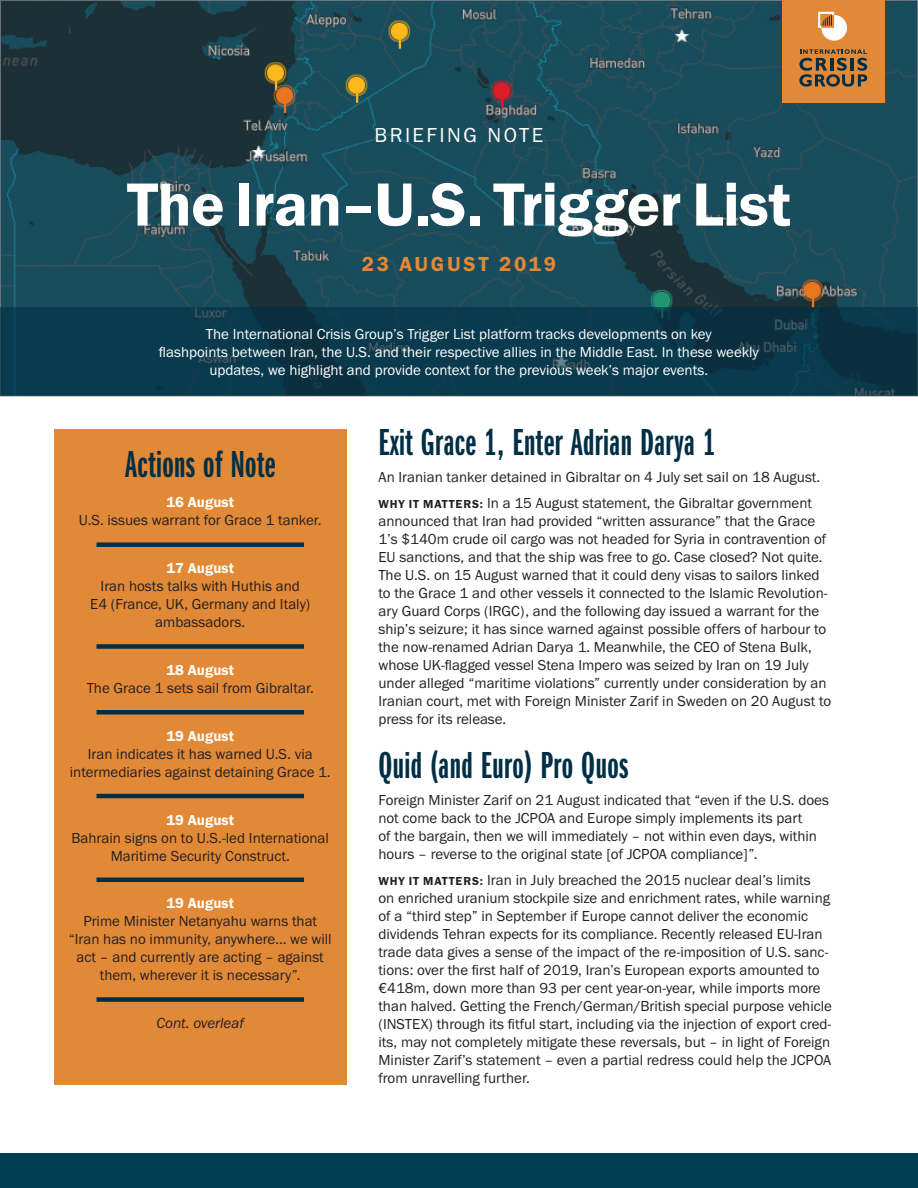
<style>
.page{position:relative;width:918px;height:1188px;background:#fff}
.page>*{position:absolute;margin:0;border:0;box-sizing:border-box;transform-origin:0 0}
.t1{font:63px "Franklin Gothic URW Dem";letter-spacing:-.01em;color:#fff}
._12_country_heading{font:39px "Franklin Gothic URW Ext Com D Dem";letter-spacing:.01em;color:#002f45}
._13_Actions_of_note{font:39px "Franklin Gothic URW Ext Com D Dem";letter-spacing:.01em;color:#002f45}
.t2{font:21px "Franklin Gothic URW Boo";letter-spacing:.115em;color:#fff}
.t3{font:21px "Franklin Gothic URW Dem";letter-spacing:.125em;color:#e28938}
._00_body_text{font:15px/18px "Franklin Gothic URW Boo";color:#231f20}
._01_AoN_body_text{font:15px/18px "Franklin Gothic URW Boo";color:#231f20;text-align:center}
._02_intro_text_in_ma{font:15px/18px "Franklin Gothic URW Boo";color:#fff;text-align:center}
._01_AoN_body_text-2{font:15px "Franklin Gothic URW Boo Ita";color:#231f20}
.s1{font-family:"Franklin Gothic URW Dem";color:#fff}
.s2{font-family:"Franklin Gothic URW Dem";font-size:12px}
</style>
<div class="page">
<img style="left:2px;top:2px;width:914px;height:305px">
<div style="left:0;top:1154px;width:918px;height:34px;background:#003e51"></div>
<svg style="left:0;top:307px;width:918px;height:89px;background:#0b384b"></svg>
<div style="left:54px;top:429px;width:293px;height:656px;background:#e28938"></div>
<div style="left:97px;top:542px;width:207px;height:5px;background:#002f45"></div>
<div style="left:97px;top:644px;width:207px;height:5px;background:#002f45"></div>
<div style="left:97px;top:710px;width:207px;height:5px;background:#002f45"></div>
<hr style="left:97px;top:794px;width:207px;height:4px;background:#002f45">
<hr style="left:97px;top:878px;width:207px;height:4px;background:#002f45">
<div style="left:97px;top:997px;width:207px;height:5px;background:#002f45"></div>
<div style="left:782px;top:0;width:102px;height:102px;background:#e28938"></div>
<svg style="left:799px;top:49px;width:68px;height:38px"></svg>
<svg style="left:818px;top:12px;width:29px;height:29px"></svg>
<p class="t2" style="left:375px;top:122px;width:170px">BRIEFING NOTE</p>
<p class="t1" style="left:127px;top:166px;width:665px">The Iran–U.S. Trigger List</p>
<p class="t3" style="left:362px;top:251px;width:196px">23 AUGUST 2019</p>
<p class="_02_intro_text_in_ma" style="left:159px;top:324px;width:601px">The International Crisis Group’s Trigger List platform tracks developments on key<br>flashpoints between Iran, the U.S. and their respective allies in the Middle East. In these weekly updates, we highlight and provide context for the previous week’s major events.</p>
<p class="_13_Actions_of_note" style="left:125px;top:443px;width:152px">Actions of Note</p>
<p class="_01_AoN_body_text" style="left:79px;top:493px;width:244px"><span class="s1">16 August<br></span>U.S. issues warrant for Grace 1 tanker.</p>
<p class="_01_AoN_body_text" style="left:90px;top:559px;width:222px"><span class="s1">17 August<br></span>Iran hosts talks with Huthis and<br>E4 (France, UK, Germany and Italy) ambassadors.</p>
<p class="_01_AoN_body_text" style="left:87px;top:661px;width:229px"><span class="s1">18 August<br></span>The Grace 1 sets sail from Gibraltar.</p>
<p class="_01_AoN_body_text" style="left:70px;top:726px;width:262px"><span class="s1">19 August<br></span>Iran indicates it has warned U.S. via intermediaries against detaining Grace 1.</p>
<p class="_01_AoN_body_text" style="left:72px;top:810px;width:259px"><span class="s1">19 August<br></span>Bahrain signs on to U.S.-led International<br>Maritime Security Construct.</p>
<p class="_01_AoN_body_text" style="left:69px;top:894px;width:264px"><span class="s1">19 August<br></span>Prime Minister Netanyahu warns that “Iran has no immunity, anywhere… we will act – and currently are acting – against them, wherever it is necessary”.</p>
<p class="_01_AoN_body_text-2" style="left:157px;top:1014px;width:89px">Cont. overleaf</p>
<p class="_12_country_heading" style="left:378px;top:422px;width:339px">Exit Grace 1, Enter Adrian Darya 1</p>
<p class="_00_body_text" style="left:378px;top:468px;width:443px">An Iranian tanker detained in Gibraltar on 4 July set sail on 18 August.</p>
<p class="_00_body_text" style="left:378px;top:494px;width:454px"><span class="s2">WHY IT MATTERS:</span> In a 15 August statement, the Gibraltar government announced that Iran had provided “written assurance” that the Grace 1’s $140m crude oil cargo was not headed for Syria in contravention of EU sanctions, and that the ship was free to go. Case closed? Not quite.<br>The U.S. on 15 August warned that it could deny visas to sailors linked to the Grace 1 and other vessels it connected to the Islamic Revolution&shy;ary Guard Corps (IRGC), and the following day issued a warrant for the ship’s seizure; it has since warned against possible offers of harbour to the now-renamed Adrian Darya 1. Meanwhile, the CEO of Stena Bulk, whose UK-flagged vessel Stena Impero was seized by Iran on 19 July under alleged “maritime violations” currently under consideration by an Iranian court, met with Foreign Minister Zarif in Sweden on 20 August to press for its release.</p>
<p class="_12_country_heading" style="left:378px;top:745px;width:251px">Quid (and Euro) Pro Quos</p>
<p class="_00_body_text" style="left:378px;top:791px;width:452px">Foreign Minister Zarif on 21 August indicated that “even if the U.S. does not come back to the JCPOA and Europe simply implements its part<br>of the bargain, then we will immediately – not within even days, within hours – reverse to the original state [of JCPOA compliance]”.</p>
<p class="_00_body_text" style="left:378px;top:871px;width:455px"><span class="s2">WHY IT MATTERS:</span> Iran in July breached the 2015 nuclear deal’s limits<br>on enriched uranium stockpile size and enrichment rates, while warning of a “third step” in September if Europe cannot deliver the economic dividends Tehran expects for its compliance. Recently released EU-Iran trade data gives a sense of the impact of the re-imposition of U.S. sanc&shy;tions: over the first half of 2019, Iran’s European exports amounted to €418m, down more than 93 per cent year-on-year, while imports more than halved. Getting the French/German/British special purpose vehicle (INSTEX) through its fitful start, including via the injection of export cred&shy;its, may not completely mitigate these reversals, but – in light of Foreign Minister Zarif’s statement – even a partial redress could help the JCPOA from unravelling further.</p>
</div>
